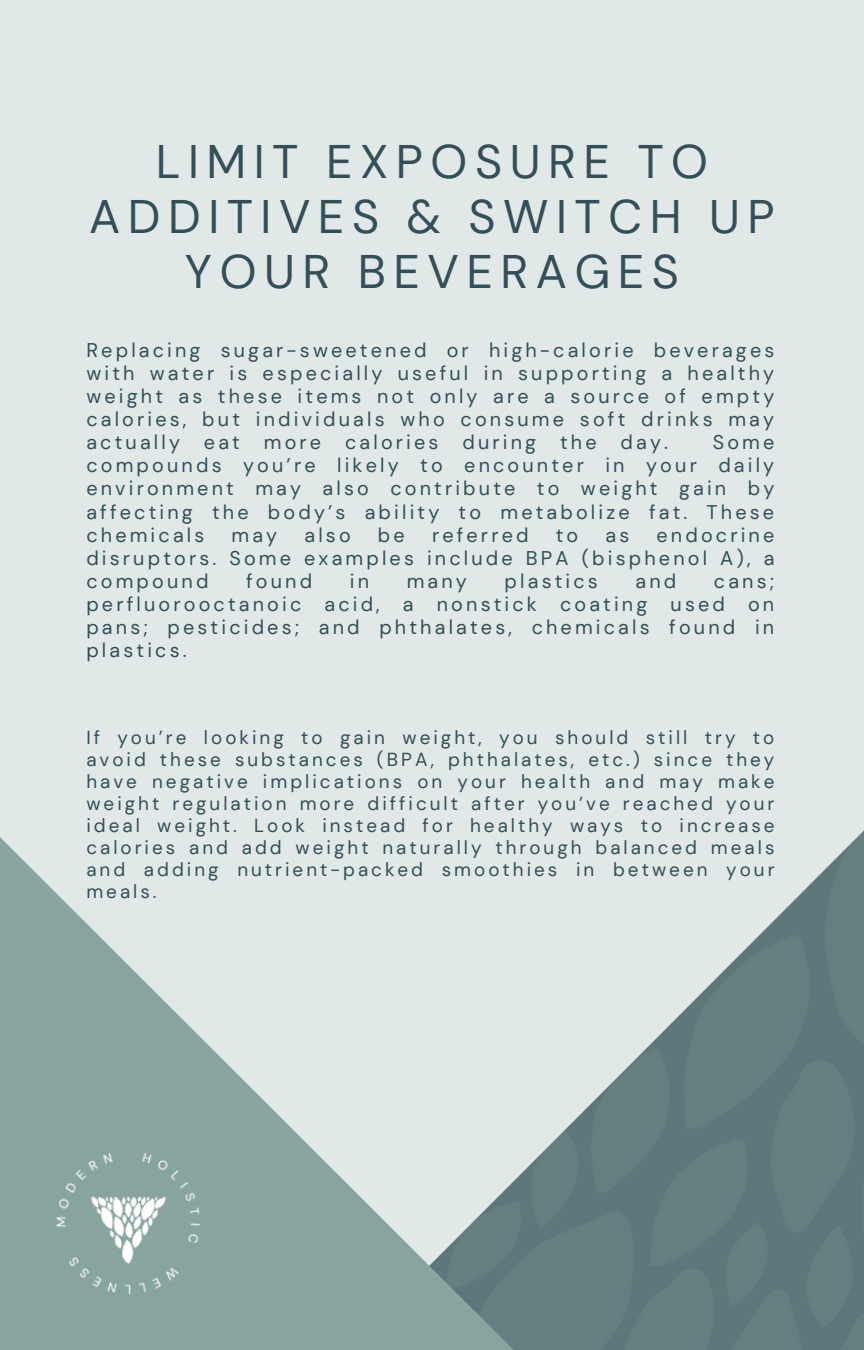
<style>
.page{position:relative;width:864px;height:1350px;background:#e1e8e8}
.page>*{position:absolute;margin:0;border:0;box-sizing:border-box;transform-origin:0 0}
.t1{font:47.02px/54.9px "DM Sans";letter-spacing:.16em;color:#334f57;text-align:center}
.t2{font:19.8px/23.2px "DM Sans";letter-spacing:.16em;color:#334f57;text-align:justify}
.t3{font:18.9px/22.1px "DM Sans";letter-spacing:.16em;color:#334f57;text-align:justify}
</style>
<div class="page">
<svg style="left:0;top:837px;width:715px;height:513px"></svg>
<img style="left:29px;top:1124px;width:199px;height:199px">
<h1 class="t1" style="left:89px;top:135px;width:687px">LIMIT EXPOSURE TO<br>ADDITIVES &amp; SWITCH UP<br>YOUR BEVERAGES</h1>
<p class="t2" style="left:86px;top:338px;width:689px">Replacing sugar-sweetened or high-calorie beverages with water is especially useful in supporting a healthy weight as these items not only are a source of empty calories, but individuals who consume soft drinks may actually eat more calories during the day.</p>
<p class="t2" style="left:86px;top:431px;width:690px;text-indent:626px">Some compounds you’re likely to encounter in your daily environment may also contribute to weight gain by affecting the body’s ability to metabolize fat. These chemicals</p>
<p class="t2" style="left:86px;top:523px;width:690px;text-indent:570px">endocrine disruptors. Some examples include BPA (bisphenol A), a compound</p>
<p class="t2" style="left:232px;top:523px;width:47px">may</p>
<p class="t2" style="left:305px;top:523px;width:48px">also</p>
<p class="t2" style="left:378px;top:523px;width:28px">be</p>
<p class="t2" style="left:432px;top:523px;width:98px">referred</p>
<p class="t2" style="left:556px;top:523px;width:24px">to</p>
<p class="t2" style="left:606px;top:523px;width:25px">as</p>
<p class="t2" style="left:246px;top:570px;width:68px">found</p>
<p class="t2" style="left:350px;top:570px;width:21px">in</p>
<p class="t2" style="left:407px;top:570px;width:62px">many</p>
<p class="t2" style="left:505px;top:570px;width:95px">plastics</p>
<p class="t2" style="left:635px;top:570px;width:42px">and</p>
<p class="t2" style="left:86px;top:570px;width:689px;text-indent:628px">cans; perfluorooctanoic acid, a nonstick coating used on pans; pesticides; and phthalates, chemicals found in plastics.</p>
<p class="t3" style="left:86px;top:726px;width:690px">If you’re looking to gain weight, you should still try to avoid these substances (BPA, phthalates, etc.) since they have negative implications on your health and may make weight regulation more difficult after you’ve reached your ideal weight. Look instead for healthy ways to increase calories and add weight naturally through balanced meals and adding nutrient-packed smoothies in between your meals.</p>
</div>
